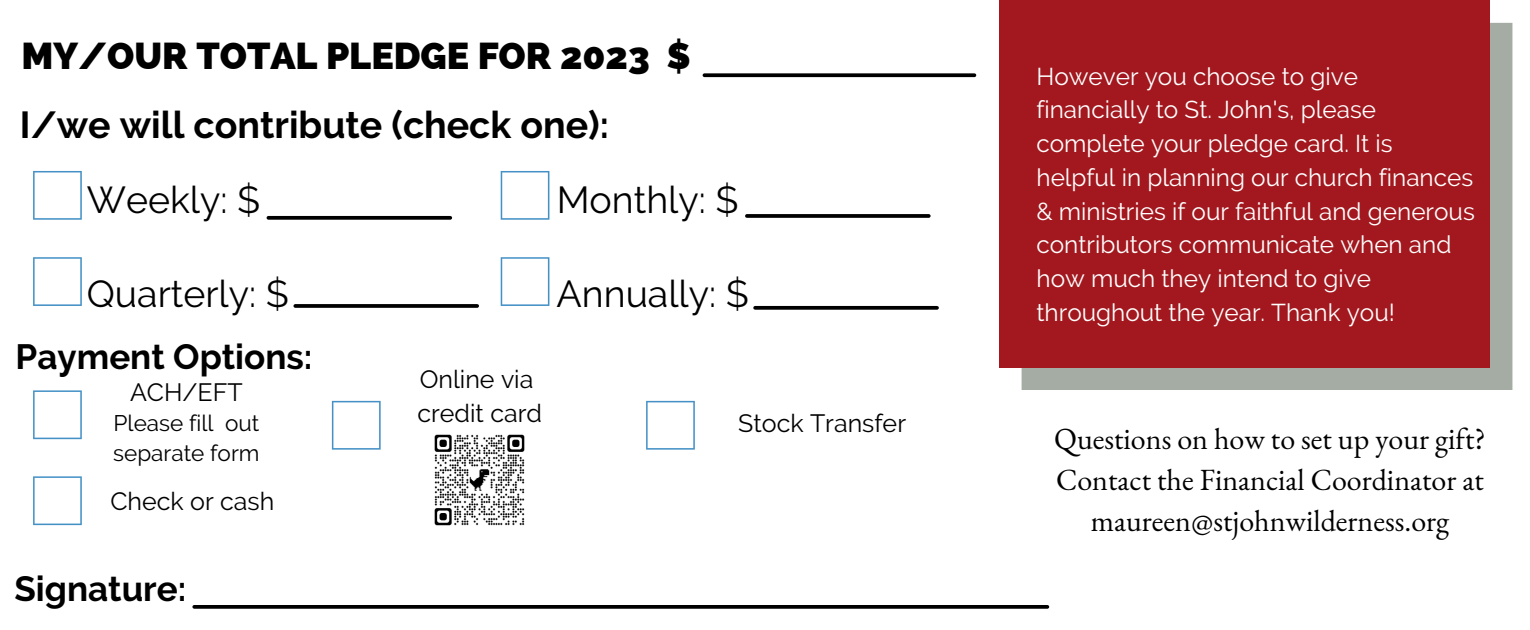
<style>
.page{position:relative;width:1530px;height:630px;background:#fff}
.page>*{position:absolute;margin:0;border:0;box-sizing:border-box;transform-origin:0 0}
.t1{font:37.5px "Raleway";color:#000}
.t2{font:700 37.5px "Raleway";color:#000}
.t3{font:800 37.5px "Raleway";color:#000}
.t4{font:700 35px "Raleway";color:#000}
.t5{font:30px/41.2px "EB Garamond";color:#000;text-align:center}
.t6{font:25px/33.8px "Raleway";color:#000}
.t7{font:24.25px/33.8px "Raleway";color:#fff}
.t8{font:22.5px/30px "Raleway";color:#000}
</style>
<div class="page">
<div style="left:1022px;top:23px;width:490px;height:367px;background:#a5aca3"></div>
<div style="left:999px;top:0;width:491px;height:367px;background:#a01319"></div>
<svg style="left:33px;top:257px;width:49px;height:49px"></svg>
<svg style="left:501px;top:257px;width:48px;height:49px"></svg>
<svg style="left:501px;top:171px;width:48px;height:49px"></svg>
<svg style="left:332px;top:401px;width:49px;height:49px"></svg>
<svg style="left:33px;top:476px;width:49px;height:49px"></svg>
<svg style="left:33px;top:390px;width:49px;height:49px"></svg>
<svg style="left:33px;top:171px;width:49px;height:49px"></svg>
<svg style="left:194px;top:605px;width:853px;height:4px;background:#101010"></svg>
<svg style="left:295px;top:304px;width:182px;height:4px"></svg>
<svg style="left:268px;top:216px;width:182px;height:4px"></svg>
<svg style="left:747px;top:214px;width:182px;height:4px"></svg>
<svg style="left:755px;top:306px;width:182px;height:4px"></svg>
<svg style="left:646px;top:401px;width:49px;height:49px"></svg>
<img style="left:434px;top:434px;width:91px;height:92px">
<svg style="left:704px;top:73px;width:270px;height:4px"></svg>
<h1 class="t3" style="left:22px;top:33px;width:671px">MY/OUR TOTAL PLEDGE FOR 2023 $</h1>
<h1 class="t2" style="left:20px;top:103px;width:591px">I/we will contribute (check one):</h1>
<h1 class="t1" style="left:87px;top:178px;width:175px">Weekly: $</h1>
<h1 class="t1" style="left:557px;top:178px;width:183px">Monthly: $</h1>
<h1 class="t1" style="left:87px;top:271px;width:204px">Quarterly: $</h1>
<h1 class="t1" style="left:557px;top:271px;width:194px">Annually: $</h1>
<h2 class="t4" style="left:16px;top:336px;width:298px">Payment Options:</h2>
<p class="t6" style="left:130px;top:375px;width:114px">ACH/EFT</p>
<p class="t8" style="left:113px;top:408px;width:148px">Please fill out separate form</p>
<p class="t6" style="left:110px;top:484px;width:165px">Check or cash</p>
<h2 class="t4" style="left:15px;top:568px;width:173px">Signature:</h2>
<p class="t6" style="left:418px;top:363px;width:126px">Online via credit card</p>
<p class="t6" style="left:738px;top:406px;width:169px">Stock Transfer</p>
<p class="t7" style="left:1037px;top:59px;width:440px">However you choose to give financially to St. John's, please complete your pledge card. It is helpful in planning our church finances &amp; ministries if our faithful and generous contributors communicate when and how much they intend to give throughout the year. Thank you!</p>
<p class="t5" style="left:1054px;top:418px;width:433px">Questions on how to set up your gift?<br>Contact the Financial Coordinator at maureen@stjohnwilderness.org</p>
</div>
